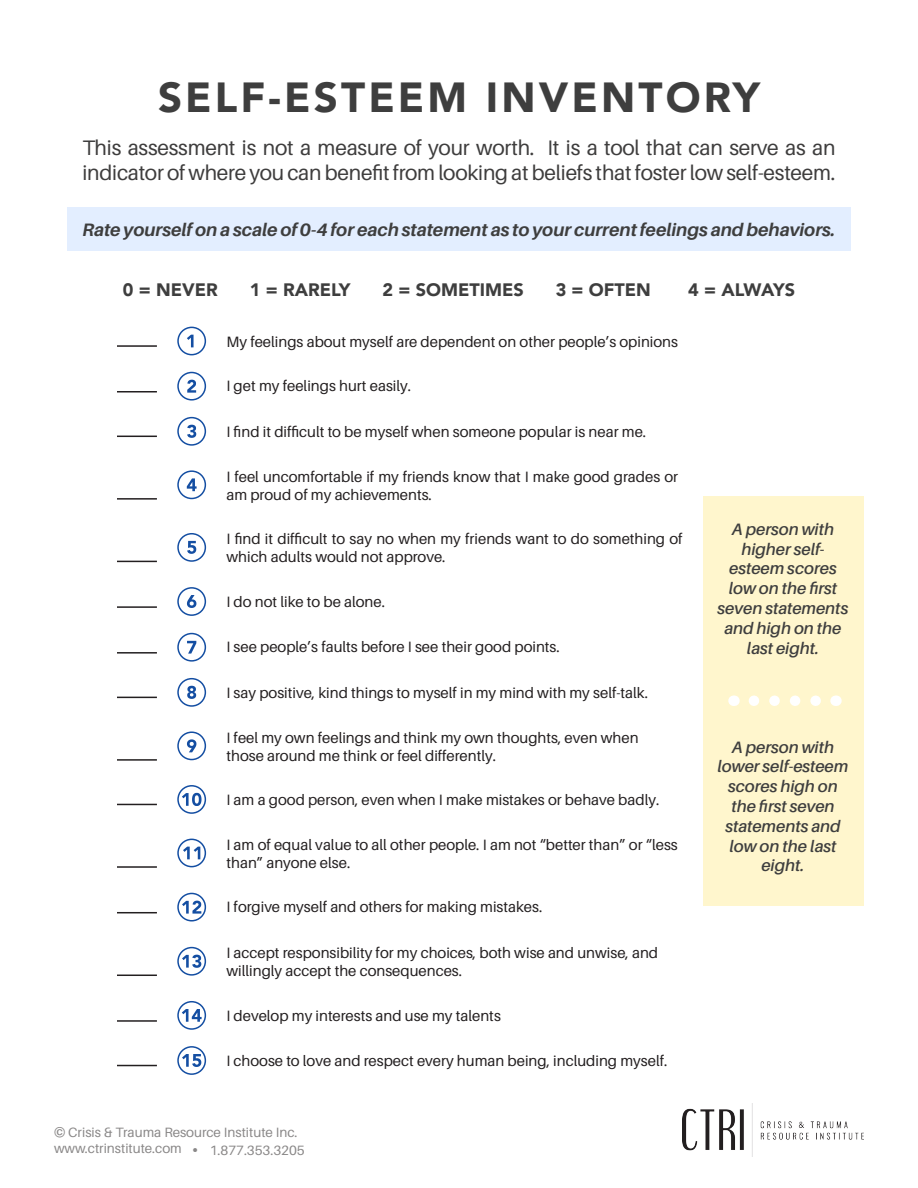
<style>
.page{position:relative;width:918px;height:1188px;background:#fff}
.page>*{position:absolute;margin:0;border:0;box-sizing:border-box;transform-origin:0 0}
.t1{font:900 42px "Avenir";letter-spacing:.075em;color:#3e3e3e}
.t2{font:21px/25.2px "Aileron";letter-spacing:-.01em;color:#3e3d3d}
.t3{font:italic 700 18px "Aileron";color:#3e3e3e}
.t4{font:900 18px "Avenir";color:#3e3e3e}
.t5{font:italic 600 16.5px/19.8px "Aileron";color:#3e3e3e;text-align:center}
.t6{font:15px/18px "Aileron";color:#231f20}
.t7{font:13.5px "Aileron";color:#8a8888}
</style>
<div class="page">
<div style="left:67px;top:207px;width:784px;height:44px;background:#e3eeff"></div>
<svg style="left:187px;top:335px;width:7px;height:12px"></svg>
<svg style="left:187px;top:380px;width:9px;height:13px"></svg>
<svg style="left:187px;top:425px;width:9px;height:13px"></svg>
<svg style="left:187px;top:478px;width:10px;height:13px"></svg>
<svg style="left:187px;top:541px;width:9px;height:13px"></svg>
<svg style="left:187px;top:595px;width:9px;height:13px"></svg>
<svg style="left:187px;top:641px;width:9px;height:13px"></svg>
<svg style="left:187px;top:686px;width:9px;height:13px"></svg>
<svg style="left:187px;top:739px;width:9px;height:13px"></svg>
<svg style="left:182px;top:793px;width:20px;height:13px"></svg>
<svg style="left:183px;top:847px;width:17px;height:12px"></svg>
<svg style="left:182px;top:901px;width:19px;height:13px"></svg>
<svg style="left:182px;top:955px;width:19px;height:13px"></svg>
<svg style="left:182px;top:1009px;width:20px;height:13px"></svg>
<div style="left:177px;top:327px;width:29px;height:28px;border:2px solid #144ea2;border-radius:50%"></div>
<div style="left:177px;top:372px;width:29px;height:29px;border:2px solid #144ea2;border-radius:50%"></div>
<div style="left:177px;top:417px;width:29px;height:29px;border:2px solid #144ea2;border-radius:50%"></div>
<div style="left:177px;top:470px;width:29px;height:29px;border:2px solid #144ea2;border-radius:50%"></div>
<div style="left:177px;top:533px;width:29px;height:29px;border:2px solid #144ea2;border-radius:50%"></div>
<div style="left:177px;top:587px;width:29px;height:29px;border:2px solid #144ea2;border-radius:50%"></div>
<div style="left:177px;top:633px;width:29px;height:29px;border:2px solid #144ea2;border-radius:50%"></div>
<div style="left:177px;top:678px;width:29px;height:29px;border:2px solid #144ea2;border-radius:50%"></div>
<div style="left:177px;top:731px;width:29px;height:29px;border:2px solid #144ea2;border-radius:50%"></div>
<div style="left:177px;top:785px;width:29px;height:29px;border:2px solid #144ea2;border-radius:50%"></div>
<div style="left:177px;top:839px;width:29px;height:28px;border:2px solid #144ea2;border-radius:50%"></div>
<div style="left:177px;top:893px;width:29px;height:29px;border:2px solid #144ea2;border-radius:50%"></div>
<div style="left:177px;top:947px;width:29px;height:29px;border:2px solid #144ea2;border-radius:50%"></div>
<div style="left:177px;top:1001px;width:29px;height:29px;border:2px solid #144ea2;border-radius:50%"></div>
<div style="left:177px;top:1046px;width:29px;height:29px;border:2px solid #144ea2;border-radius:50%"></div>
<svg style="left:182px;top:1054px;width:19px;height:13px"></svg>
<hr style="left:117px;top:345px;width:40px;height:2px;background:#231f20">
<hr style="left:117px;top:498px;width:40px;height:2px;background:#231f20">
<hr style="left:117px;top:561px;width:40px;height:1px;background:#231f20">
<hr style="left:117px;top:606px;width:40px;height:2px;background:#231f20">
<hr style="left:117px;top:652px;width:40px;height:2px;background:#231f20">
<hr style="left:117px;top:697px;width:40px;height:1px;background:#231f20">
<hr style="left:117px;top:759px;width:40px;height:2px;background:#231f20">
<hr style="left:117px;top:804px;width:40px;height:1px;background:#231f20">
<hr style="left:117px;top:866px;width:40px;height:2px;background:#231f20">
<hr style="left:117px;top:912px;width:40px;height:1px;background:#231f20">
<hr style="left:117px;top:975px;width:40px;height:1px;background:#231f20">
<hr style="left:117px;top:1020px;width:40px;height:2px;background:#231f20">
<hr style="left:117px;top:1065px;width:40px;height:1px;background:#231f20">
<hr style="left:117px;top:436px;width:40px;height:1px;background:#231f20">
<hr style="left:117px;top:391px;width:40px;height:2px;background:#231f20">
<div style="left:704px;top:496px;width:160px;height:409px;background:#fff6cd"></div>
<svg style="left:754px;top:696px;width:67px;height:10px"></svg>
<img style="left:683px;top:1103px;width:181px;height:53px">
<p class="t1" style="left:158px;top:61px;width:603px">SELF-ESTEEM INVENTORY</p>
<p class="t2" style="left:82px;top:135px;width:755px">This assessment is not a measure of your worth. It is a tool that can serve as an indicator of where you can benefit from looking at beliefs that foster low self-esteem.</p>
<p class="t3" style="left:82px;top:219px;width:755px">Rate yourself on a scale of 0-4 for each statement as to your current feelings and behaviors.</p>
<p class="t4" style="left:123px;top:274px;width:96px">0 = NEVER</p>
<p class="t4" style="left:250px;top:274px;width:102px">1 = RARELY</p>
<p class="t4" style="left:382px;top:274px;width:143px">2 = SOMETIMES</p>
<p class="t4" style="left:556px;top:274px;width:97px">3 = OFTEN</p>
<p class="t4" style="left:688px;top:274px;width:108px">4 = ALWAYS</p>
<p class="t6" style="left:226px;top:333px;width:453px">My feelings about myself are dependent on other people’s opinions</p>
<p class="t6" style="left:226px;top:377px;width:186px">I get my feelings hurt easily.</p>
<p class="t6" style="left:226px;top:423px;width:421px">I find it difficult to be myself when someone popular is near me.</p>
<p class="t6" style="left:226px;top:468px;width:453px">I feel uncomfortable if my friends know that I make good grades or am proud of my achievements.</p>
<p class="t6" style="left:226px;top:530px;width:458px">I find it difficult to say no when my friends want to do something of which adults would not approve.</p>
<p class="t6" style="left:226px;top:593px;width:160px">I do not like to be alone.</p>
<p class="t6" style="left:226px;top:638px;width:335px">I see people’s faults before I see their good points.</p>
<p class="t6" style="left:226px;top:684px;width:423px">I say positive, kind things to myself in my mind with my self-talk.</p>
<p class="t6" style="left:226px;top:729px;width:414px">I feel my own feelings and think my own thoughts, even when those around me think or feel differently.</p>
<p class="t6" style="left:226px;top:791px;width:434px">I am a good person, even when I make mistakes or behave badly.</p>
<p class="t6" style="left:226px;top:836px;width:453px">I am of equal value to all other people. I am not “better than” or “less than” anyone else.</p>
<p class="t6" style="left:226px;top:898px;width:317px">I forgive myself and others for making mistakes.</p>
<p class="t6" style="left:226px;top:944px;width:433px">I accept responsibility for my choices, both wise and unwise, and willingly accept the consequences.</p>
<p class="t6" style="left:226px;top:1007px;width:276px">I develop my interests and use my talents</p>
<p class="t6" style="left:226px;top:1052px;width:442px">I choose to love and respect every human being, including myself.</p>
<p class="t7" style="left:54px;top:1125px;width:245px">© Crisis &amp; Trauma Resource Institute Inc.</p>
<p class="t7" style="left:54px;top:1141px;width:252px">www.ctrinstitute.com • 1.877.353.3205</p>
<p class="t5" style="left:718px;top:519px;width:132px">A person with higher self&shy;esteem scores low on the first seven statements and high on the last eight.</p>
<p class="t5" style="left:718px;top:737px;width:132px">A person with lower self-esteem scores high on the first seven statements and low on the last eight.</p>
</div>
